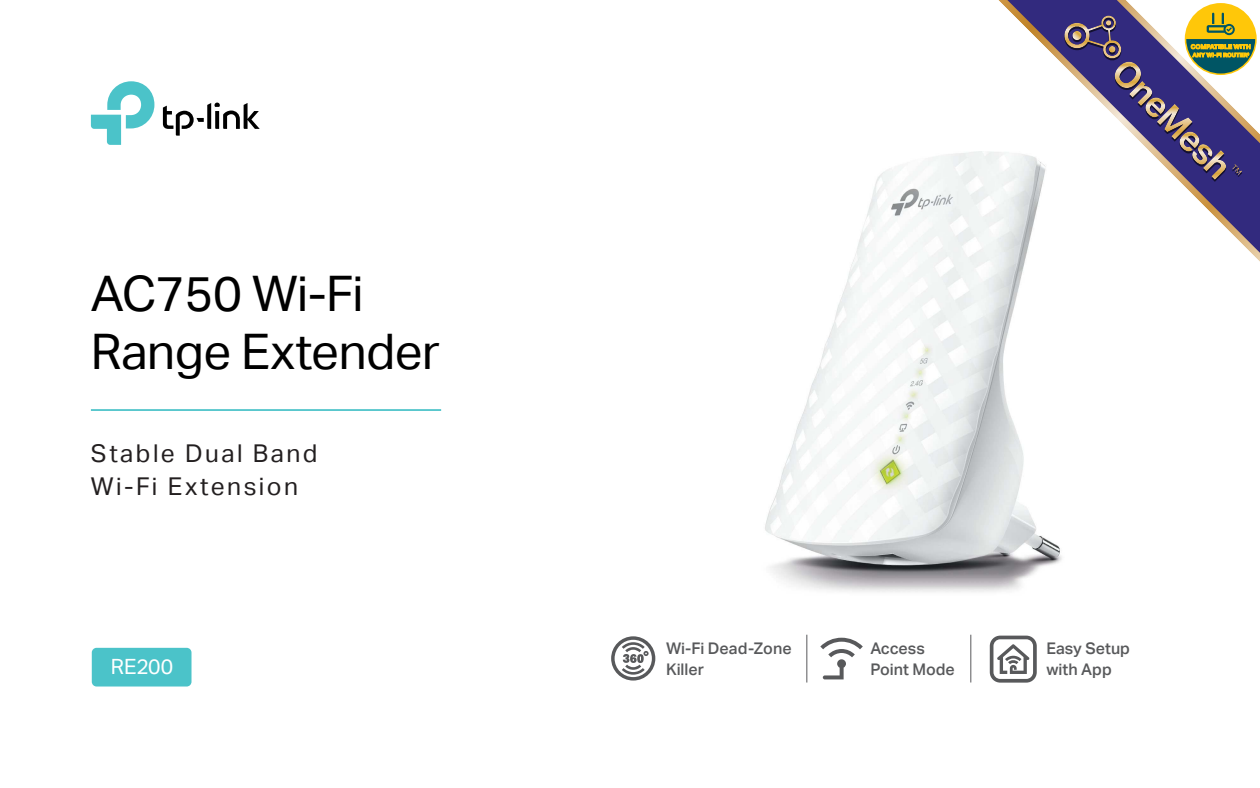
<style>
.page{position:relative;width:1260px;height:788px;background:#fff}
.page>*{position:absolute;margin:0;border:0;box-sizing:border-box;transform-origin:0 0}
.t1{font:49px/58.6px "TP Link Aktiv Regular";letter-spacing:-.01em;color:#000}
.t2{font:24.5px/33.2px "TP Link Aktiv Regular";letter-spacing:.1em;color:#231f20}
.t3{font:21px "TP Link Aktiv Regular";letter-spacing:-.01em;color:#fff}
.t4{font:16.01px/21.3px "TP Link Aktiv Medium";color:#58595b}
</style>
<div class="page">
<div style="left:92px;top:647px;width:100px;height:39px;background:#4bc3c9;border-radius:5px"></div>
<svg style="left:91px;top:81px;width:63px;height:64px"></svg>
<svg style="left:163px;top:103px;width:97px;height:33px"></svg>
<hr style="left:91px;top:409px;width:350px;height:2px;background:#4bc3c9">
<hr style="left:806px;top:634px;width:1px;height:48px;background:#58595b">
<svg style="left:990px;top:635px;width:47px;height:47px"></svg>
<hr style="left:970px;top:634px;width:1px;height:48px;background:#58595b">
<svg style="left:611px;top:636px;width:44px;height:44px"></svg>
<svg style="left:820px;top:637px;width:43px;height:42px"></svg>
<svg style="left:998px;top:0;width:262px;height:262px"></svg>
<img style="left:765px;top:152px;width:299px;height:440px">
<div style="left:1185px;top:3px;width:72px;height:72px;background:#ffc709;border-radius:50%"></div>
<svg style="left:1063px;top:13px;width:192px;height:169px"></svg>
<h1 class="t1" style="left:91px;top:268px;width:351px">AC750 Wi-Fi<br>Range Extender</h1>
<h2 class="t2" style="left:91px;top:438px;width:228px">Stable Dual Band<br>Wi-Fi Extension</h2>
<h3 class="t3" style="left:111px;top:658px;width:64px">RE200</h3>
<p class="t4" style="left:666px;top:638px;width:127px">Wi-Fi Dead-Zone<br>Killer</p>
<p class="t4" style="left:870px;top:638px;width:86px">Access<br>Point Mode</p>
<p class="t4" style="left:1046px;top:638px;width:85px">Easy Setup with App</p>
</div>
